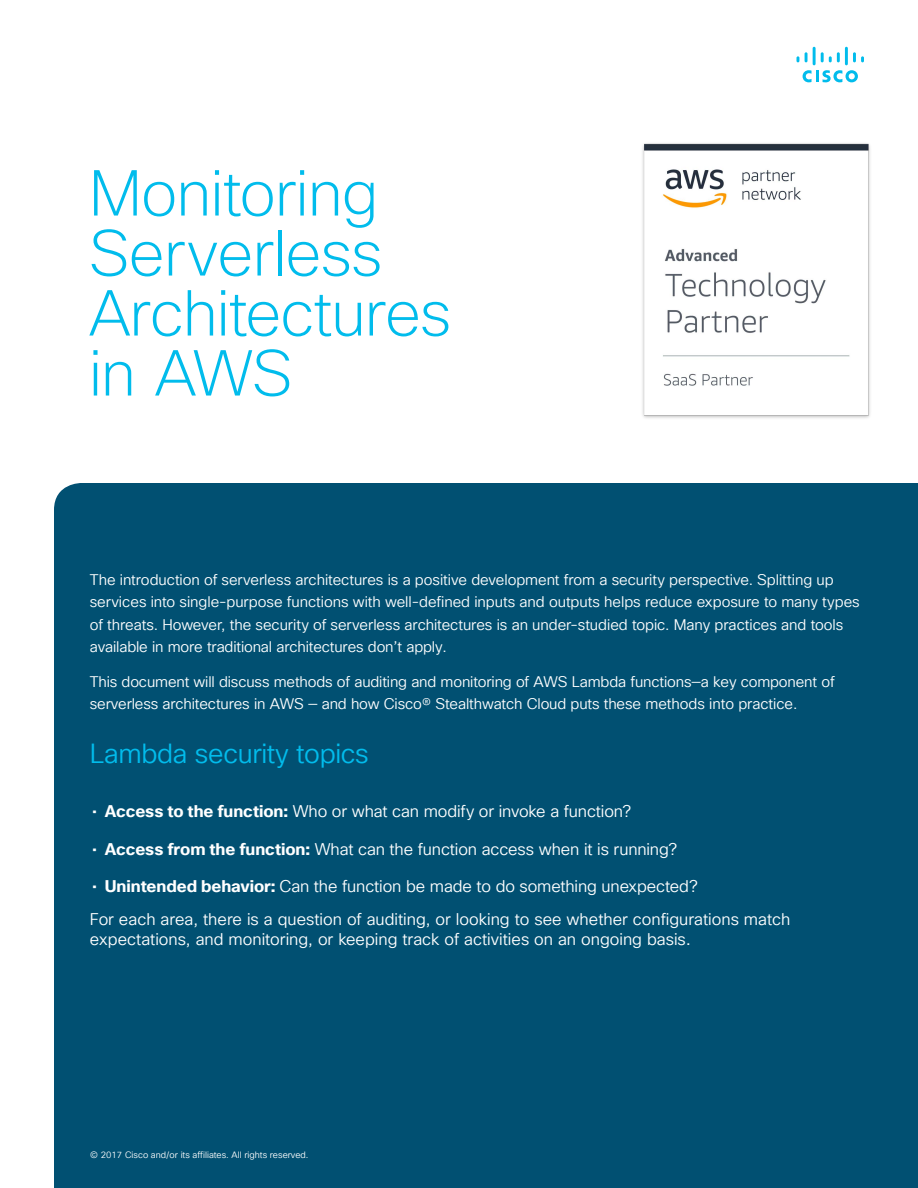
<style>
.page{position:relative;width:918px;height:1188px;background:#fff}
.page>*{position:absolute;margin:0;border:0;box-sizing:border-box;transform-origin:0 0}
.Title_Headline{font:200 63px/60px "Cisco Sans TT";letter-spacing:-.015em;color:#01bcec}
.Subhead2_Blue{font:27px "Cisco Sans TT Light";letter-spacing:-.015em;color:#01bcec}
.Body_White{font:16.5px/19.5px "Cisco Sans TT Light";color:#fff}
.Subhead2_Blue-2{font:15px/22.5px "Cisco Sans TT Light";letter-spacing:-.01em;color:#fff}
.t1{font:9px "Cisco Sans TT Light";color:#fff}
.s1{font-family:"Cisco Sans TT"}
.s2{font-family:"Cisco Sans TT";font-weight:700}
.s3{font-size:18px}
</style>
<div class="page">
<svg style="left:803px;top:70px;width:55px;height:12px"></svg>
<svg style="left:797px;top:56px;width:2px;height:6px"></svg>
<svg style="left:805px;top:52px;width:3px;height:10px"></svg>
<hr style="left:813px;top:47px;width:3px;height:18px;background:#01bcec">
<svg style="left:821px;top:52px;width:19px;height:10px"></svg>
<hr style="left:845px;top:47px;width:3px;height:18px;background:#01bcec">
<svg style="left:853px;top:52px;width:11px;height:10px"></svg>
<div style="left:54px;top:483px;width:864px;height:705px;background:#015072"></div>
<img style="left:642px;top:143px;width:228px;height:275px">
<p class="Title_Headline" style="left:89px;top:165px;width:364px">Monitoring<br>Serverless<br>Architectures in AWS</p>
<p class="Subhead2_Blue-2" style="left:90px;top:569px;width:772px">The introduction of serverless architectures is a positive development from a security perspective. Splitting up services into single-purpose functions with well-defined inputs and outputs helps reduce exposure to many types of threats. However, the security of serverless architectures is an under-studied topic. Many practices and tools available in more traditional architectures don’t apply.</p>
<p class="Subhead2_Blue-2" style="left:90px;top:671px;width:746px">This document will discuss methods of auditing and monitoring of AWS Lambda functions—a key component of serverless architectures in AWS — and how Cisco® Stealthwatch Cloud puts these methods into practice.</p>
<p class="Subhead2_Blue" style="left:90px;top:736px;width:281px">Lambda security topics</p>
<p class="Body_White" style="left:92px;top:802px;width:540px"><span class="s1">•</span> <span class="s2">Access to the function:</span> Who or what can modify or invoke a function?</p>
<p class="Body_White" style="left:92px;top:840px;width:587px"><span class="s1">•</span> <span class="s2">Access from the function:</span> What can the function access when it is running?</p>
<p class="Body_White" style="left:92px;top:877px;width:607px"><span class="s1">•</span> <span class="s2">Unintended behavior:</span> Can the function be made to do something unexpected?</p>
<p class="Body_White" style="left:90px;top:910px;width:702px">For each area, there is a question of auditing, or looking to see whether configurations match expectations, and monitoring, or keeping track of activities on an ongoing basis<span class="s3">.</span></p>
<p class="t1" style="left:90px;top:1149px;width:220px">© 2017 Cisco and/or its affiliates. All rights reserved.</p>
</div>
